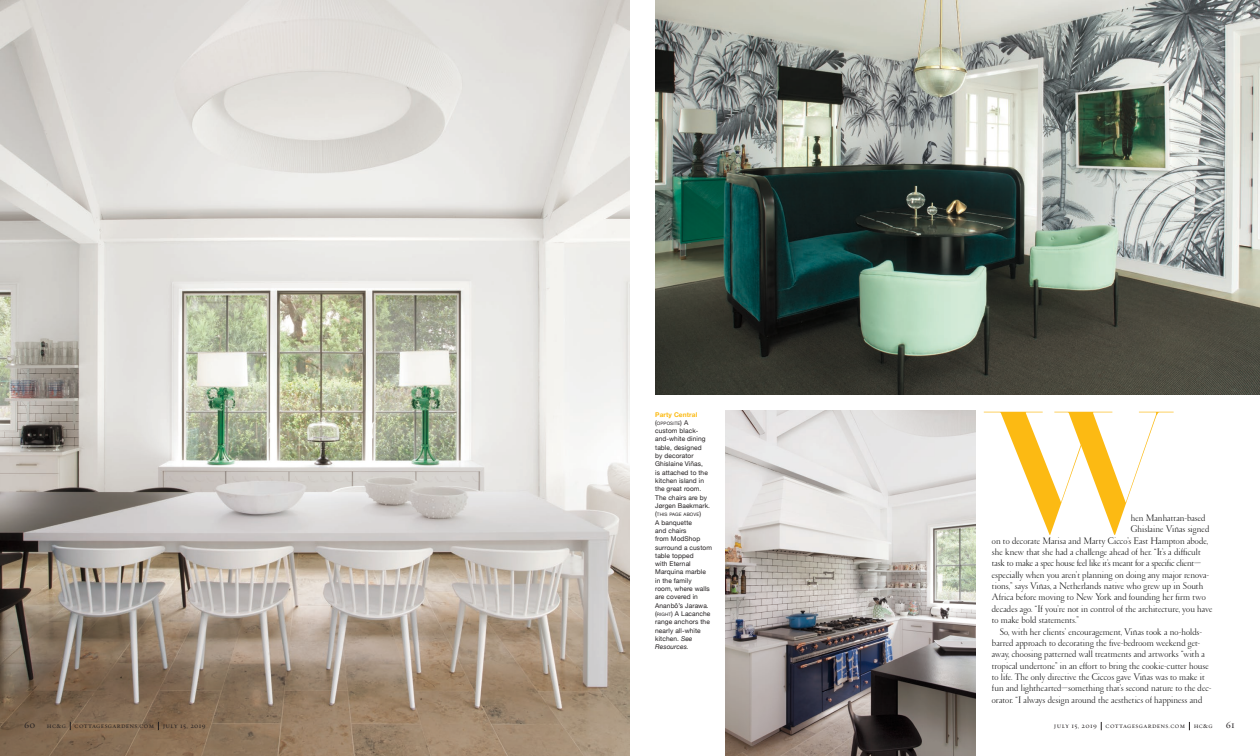
<style>
.page{position:relative;width:1260px;height:756px;background:#fff}
.page>*{position:absolute;margin:0;border:0;box-sizing:border-box;transform-origin:0 0}
.t1{font:700 169.84px "HTF Didot B96";color:#fcba13}
.t2{font:300 9.62px "Garamond";letter-spacing:.01em;color:#000}
.t3{font:300 9.62px "Garamond";letter-spacing:-.01em;color:#000}
.t4{font:9.62px "Requiem Text HTF Roman";color:#231f20}
.t5{font:7px "Requiem Text HTF Small Caps";letter-spacing:.05em;color:#231f20}
.t6{font:6.56px/8.3px "Helvetica Neue";letter-spacing:.015em;color:#231f20}
.t7{font:700 6.56px "Helvetica Neue";letter-spacing:.015em;color:#fcba13}
.t8{font:4.55px "Helvetica Neue";letter-spacing:.02em;color:#231f20}
.s1{font-size:6.56px}
.s2{font-size:4.55px}
.s3{font-style:italic}
.s4{font-family:"Requiem Text HTF Roman";font-size:9.62px}
</style>
<div class="page">
<img style="left:0;top:0;width:630px;height:756px">
<img style="left:726px;top:410px;width:249px;height:346px">
<img style="left:655px;top:0;width:605px;height:395px">
<p class="t7" style="left:655px;top:410px;width:44px">Party Central</p>
<p class="t8" style="left:655px;top:421px;width:35px"><span class="s1">(</span>OPPOSITE<span class="s1">) A</span></p>
<p class="t6" style="left:655px;top:427px;width:56px">custom black&shy;and-white dining table, designed by decorator<br>Ghislaine Viñas,<br>is attached to the kitchen island in the great room.<br>The chairs are by<br>Jørgen Baekmark.</p>
<p class="t8" style="left:655px;top:512px;width:47px"><span class="s1">(</span>THIS PAGE ABOVE<span class="s1">)</span></p>
<p class="t6" style="left:655px;top:518px;width:58px">A banquette<br>and chairs<br>from ModShop surround a custom table topped<br>with Eternal<br>Marquina marble in the family<br>room, where walls are covered in<br>Ananbô’s Jarawa. (<span class="s2">RIGHT</span>) A Lacanche range anchors the nearly all-white kitchen. <span class="s3">See<br>Resources.</span></p>
<h1 class="t1" style="left:992px;top:349px;width:174px">W</h1>
<p class="t2" style="left:1131px;top:513px;width:76px">hen Manhattan-based</p>
<p class="t2" style="left:1131px;top:524px;width:80px">Ghislaine Viñas signed</p>
<p class="t2" style="left:992px;top:535px;width:218px">on to decorate Marisa and Marty Cicco’s East Hampton abode,</p>
<p class="t2" style="left:992px;top:547px;width:210px">she knew that she had a challenge ahead of her. “It’s a difficult</p>
<p class="t3" style="left:992px;top:558px;width:211px">task to make a spec house feel like it’s meant for a specific client—</p>
<p class="t2" style="left:992px;top:569px;width:219px">especially when you aren’t planning on doing any major renova-</p>
<p class="t2" style="left:992px;top:581px;width:213px">tions,” says Viñas, a Netherlands native who grew up in South</p>
<p class="t2" style="left:992px;top:592px;width:215px">Africa before moving to New York and founding her firm two</p>
<p class="t2" style="left:992px;top:604px;width:222px">decades ago. “If you’re not in control of the architecture, you have</p>
<p class="t2" style="left:992px;top:615px;width:88px">to make bold statements.”</p>
<p class="t2" style="left:1000px;top:626px;width:204px">So, with her clients’ encouragement, Viñas took a no-holds-</p>
<p class="t2" style="left:992px;top:638px;width:210px">barred approach to decorating the five-bedroom weekend get-</p>
<p class="t2" style="left:992px;top:649px;width:215px">away, choosing patterned wall treatments and artworks “with a</p>
<p class="t2" style="left:992px;top:660px;width:218px">tropical undertone” in an effort to bring the cookie-cutter house</p>
<p class="t2" style="left:992px;top:672px;width:214px">to life. The only directive the Ciccos gave Viñas was to make it</p>
<p class="t2" style="left:992px;top:683px;width:221px">fun and lighthearted—something that’s second nature to the dec-</p>
<p class="t2" style="left:992px;top:695px;width:212px">orator. “I always design around the aesthetics of happiness and</p>
<p class="t5" style="left:24px;top:722px;width:183px"><span class="s4">60</span> hc&amp;g cottagesgardens.com july 15, 2019</p>
<p class="t5" style="left:1054px;top:721px;width:160px">july 15, 2019 cottagesgardens.com hc&amp;g</p>
<p class="t4" style="left:1226px;top:719px;width:10px">61</p>
</div>
